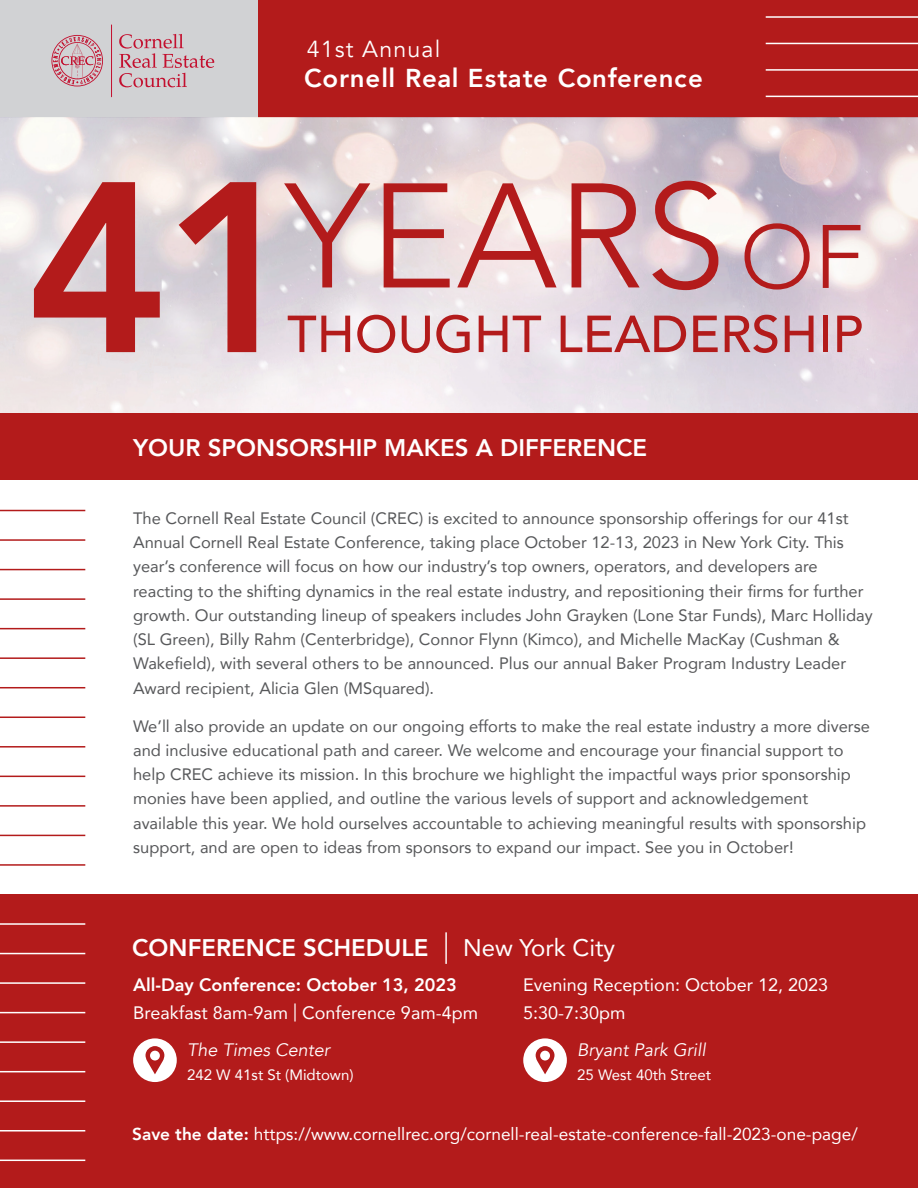
<style>
.page{position:relative;width:918px;height:1188px;background:#fff}
.page>*{position:absolute;margin:0;border:0;box-sizing:border-box;transform-origin:0 0}
.t1{font:800 240px "Avenir LT Std";color:#b31b1b}
.t2{font:300 147px "Avenir LT Std";color:#b31b1b}
.t3{font:300 88.95px "Avenir LT Std";color:#b31b1b}
.t4{font:500 51.45px "Avenir LT Std";color:#b31b1b}
.t5{font:800 25.8px "Avenir";letter-spacing:.03em;color:#fff}
.Titles___company{font:800 24px "Avenir";color:#fff}
.t6{font:23.25px "Avenir";letter-spacing:.05em;color:#fff}
.Titles___company-2{font:18px "Avenir";color:#fff}
.Titles___company-3{font:800 18px "Avenir";color:#fff}
.Titles___company-4{font:italic 18px "Avenir";color:#fff}
.Titles___company-5{font:17.25px "Avenir";color:#fff}
.Titles___company-6{font:16.5px/24.3px "Avenir";color:#57585a}
.Titles___company-7{font:15px "Avenir";color:#fff}
.s1{font-weight:300;font-size:31.5px}
.s2{font-weight:400}
.s3{font-weight:800}
</style>
<div class="page">
<div style="left:0;top:894px;width:918px;height:294px;background:#b31b1b"></div>
<div style="left:0;top:0;width:269px;height:118px;background:#d1d2d4"></div>
<div style="left:258px;top:0;width:660px;height:118px;background:#b31b1b"></div>
<svg style="left:119px;top:34px;width:95px;height:53px"></svg>
<hr style="left:111px;top:25px;width:1px;height:72px;background:#c3102f">
<svg style="left:51px;top:35px;width:52px;height:51px"></svg>
<hr style="left:766px;top:96px;width:152px;height:1px;background:#fff">
<hr style="left:766px;top:69px;width:152px;height:2px;background:#fff">
<hr style="left:766px;top:43px;width:152px;height:1px;background:#fff">
<hr style="left:766px;top:16px;width:152px;height:2px;background:#fff">
<hr style="left:0;top:717px;width:85px;height:1px;background:#b31b1b">
<hr style="left:0;top:687px;width:85px;height:1px;background:#b31b1b">
<hr style="left:0;top:657px;width:85px;height:2px;background:#b31b1b">
<hr style="left:0;top:628px;width:85px;height:1px;background:#b31b1b">
<hr style="left:0;top:835px;width:85px;height:1px;background:#b31b1b">
<hr style="left:0;top:805px;width:85px;height:2px;background:#b31b1b">
<hr style="left:0;top:776px;width:85px;height:1px;background:#b31b1b">
<hr style="left:0;top:746px;width:85px;height:2px;background:#b31b1b">
<hr style="left:0;top:864px;width:85px;height:2px;background:#b31b1b">
<hr style="left:0;top:1012px;width:85px;height:1px;background:#fff">
<hr style="left:0;top:982px;width:85px;height:2px;background:#fff">
<hr style="left:0;top:953px;width:85px;height:1px;background:#fff">
<hr style="left:0;top:1100px;width:85px;height:2px;background:#fff">
<hr style="left:0;top:1071px;width:85px;height:1px;background:#fff">
<hr style="left:0;top:1041px;width:85px;height:2px;background:#fff">
<hr style="left:0;top:1130px;width:85px;height:2px;background:#fff">
<hr style="left:0;top:1160px;width:85px;height:1px;background:#fff">
<div style="left:0;top:413px;width:918px;height:67px;background:#b31b1b"></div>
<div style="left:523px;top:1038px;width:44px;height:44px;background:#fff;border-radius:50%"></div>
<svg style="left:536px;top:1046px;width:19px;height:28px"></svg>
<div style="left:133px;top:1038px;width:44px;height:44px;background:#fff;border-radius:50%"></div>
<svg style="left:146px;top:1046px;width:18px;height:28px"></svg>
<hr style="left:0;top:598px;width:85px;height:2px;background:#b31b1b">
<hr style="left:0;top:569px;width:85px;height:1px;background:#b31b1b">
<hr style="left:0;top:539px;width:85px;height:2px;background:#b31b1b">
<hr style="left:0;top:510px;width:85px;height:1px;background:#b31b1b">
<hr style="left:0;top:923px;width:85px;height:2px;background:#fff">
<p class="t6" style="left:307px;top:35px;width:135px">41st Annual</p>
<p class="t5" style="left:304px;top:58px;width:400px">Cornell Real Estate Conference</p>
<p class="t1" style="left:26px;top:127px;width:281px">41</p>
<p class="t2" style="left:285px;top:150px;width:443px">YEARS</p>
<p class="t3" style="left:740px;top:205px;width:125px">OF</p>
<p class="t4" style="left:287px;top:305px;width:577px">THOUGHT LEADERSHIP</p>
<p class="Titles___company" style="left:133px;top:429px;width:516px">YOUR SPONSORSHIP MAKES A DIFFERENCE</p>
<p class="Titles___company-6" style="left:133px;top:505px;width:741px">The Cornell Real Estate Council (CREC) is excited to announce sponsorship offerings for our 41st Annual Cornell Real Estate Conference, taking place October 12-13, 2023 in New York City. This year’s conference will focus on how our industry’s top owners, operators, and developers are reacting to the shifting dynamics in the real estate industry, and repositioning their firms for further growth. Our outstanding lineup of speakers includes John Grayken (Lone Star Funds), Marc Holliday (SL Green), Billy Rahm (Centerbridge), Connor Flynn (Kimco), and Michelle MacKay (Cushman &amp; Wakefield), with several others to be announced. Plus our annual Baker Program Industry Leader Award recipient, Alicia Glen (MSquared).</p>
<p class="Titles___company-6" style="left:133px;top:713px;width:738px">We’ll also provide an update on our ongoing efforts to make the real estate industry a more diverse and inclusive educational path and career. We welcome and encourage your financial support to help CREC achieve its mission. In this brochure we highlight the impactful ways prior sponsorship monies have been applied, and outline the various levels of support and acknowledgement available this year. We hold ourselves accountable to achieving meaningful results with sponsorship support, and are open to ideas from sponsors to expand our impact. See you in October!</p>
<p class="Titles___company" style="left:132px;top:929px;width:484px">CONFERENCE SCHEDULE <span class="s1">|</span> <span class="s2">New York City</span></p>
<p class="Titles___company-3" style="left:133px;top:971px;width:325px">All-Day Conference: October 13, 2023</p>
<p class="Titles___company-2" style="left:133px;top:998px;width:346px">Breakfast 8am-9am | Conference 9am-4pm</p>
<p class="Titles___company-4" style="left:187px;top:1039px;width:144px">The Times Center</p>
<p class="Titles___company-7" style="left:187px;top:1063px;width:168px">242 W 41st St (Midtown)</p>
<p class="Titles___company-2" style="left:523px;top:971px;width:306px">Evening Reception: October 12, 2023</p>
<p class="Titles___company-2" style="left:523px;top:998px;width:104px">5:30-7:30pm</p>
<p class="Titles___company-4" style="left:577px;top:1039px;width:130px">Bryant Park Grill</p>
<p class="Titles___company-7" style="left:577px;top:1063px;width:135px">25 West 40th Street</p>
<p class="Titles___company-5" style="left:132px;top:1121px;width:727px"><span class="s3">Save the date:</span> https://www.cornellrec.org/cornell-real-estate-conference-fall-2023-one-page/</p>
</div>
